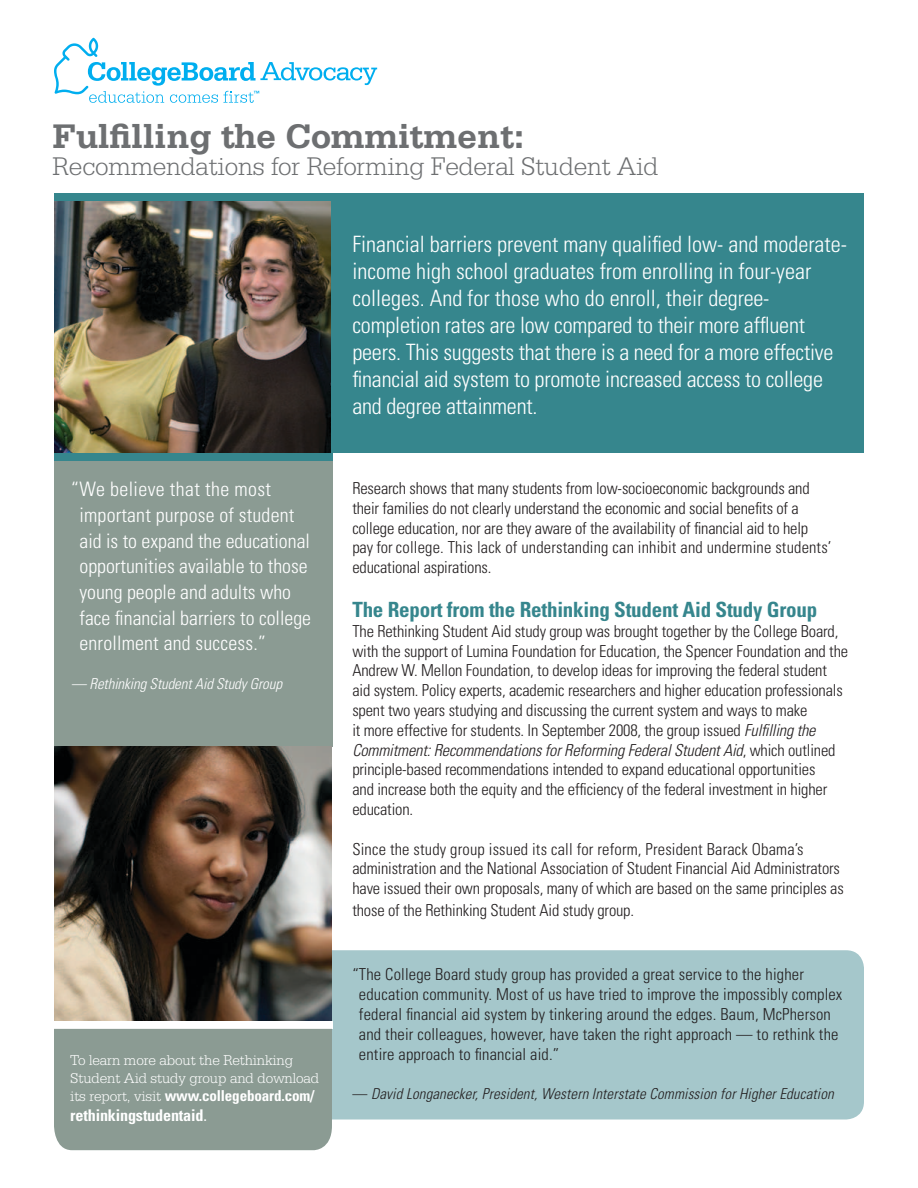
<style>
.page{position:relative;width:918px;height:1188px;background:#fff}
.page>*{position:absolute;margin:0;border:0;box-sizing:border-box;transform-origin:0 0}
.t1{font:700 36px "Serifa Std";letter-spacing:-.01em;color:#6d6f71}
.t2{font:300 27px "Serifa Std";letter-spacing:-.01em;color:#6d6f71}
.t3{font:300 condensed 22.5px/27px "Univers LT Std";letter-spacing:-.01em;color:#fff}
.t4{font:700 condensed 21px "Univers LT Std";letter-spacing:-.01em;color:#36868d}
.t5{font:300 condensed 19.95px/25.7px "Univers LT Std";color:#fff}
.t6{font:300 condensed 16.5px/19.8px "Univers LT Std";letter-spacing:-.01em;color:#231f20}
.t7{font:300 condensed 16.5px/19.8px "Univers LT Std";letter-spacing:.01em;color:#231f20}
.t8{font:700 condensed 16.2px "Univers LT Std";letter-spacing:-.01em;color:#fff}
.t9{font:italic 300 condensed 15px "Univers LT Std";letter-spacing:.01em;color:#231f20}
.t10{font:300 15px/18.1px "Serifa Std";letter-spacing:-.01em;color:#fff}
.t11{font:700 condensed 15px "Univers LT Std";letter-spacing:-.01em;color:#fff}
.t12{font:italic 300 condensed 15px "Univers LT Std";letter-spacing:-.005em;color:#fff}
.s1{font-family:"Serifa Std";font-weight:300;font-stretch:normal}
.s2{font-weight:400}
.s3{font-style:italic}
.s4{font-style:normal}
</style>
<div class="page">
<div style="left:143px;top:950px;width:721px;height:170px;background:#a5c7cb;border-radius:18px"></div>
<div style="left:54px;top:460px;width:278px;height:287px;background:#8b9b93"></div>
<svg style="left:54px;top:38px;width:323px;height:65px"></svg>
<img style="left:54px;top:200px;width:278px;height:253px">
<img style="left:54px;top:747px;width:278px;height:275px">
<div style="left:54px;top:1022px;width:278px;height:7px;background:#fff"></div>
<div style="left:54px;top:1029px;width:278px;height:121px;background:#8b9b93"></div>
<div style="left:332px;top:197px;width:532px;height:256px;background:#36868d"></div>
<div style="left:54px;top:193px;width:810px;height:7px;background:#36868d"></div>
<div style="left:54px;top:453px;width:278px;height:7px;background:#36868d"></div>
<h1 class="t1" style="left:53px;top:115px;width:473px">Fulfilling the Commitment:</h1>
<h2 class="t2" style="left:53px;top:151px;width:607px">Recommendations for Reforming Federal Student Aid</h2>
<p class="t5" style="left:79px;top:477px;width:233px;text-indent:-8px">“We believe that the most important purpose of student aid is to expand the educational opportunities available to those young people and adults who face financial barriers to college enrollment and success.”</p>
<p class="t12" style="left:71px;top:674px;width:212px">— Rethinking Student Aid Study Group</p>
<p class="t10" style="left:70px;top:1051px;width:250px">To learn more about the Rethinking<br>Student Aid study group and download</p>
<p class="t11" style="left:70px;top:1087px;width:246px"><span class="s1">its report, visit</span> www.collegeboard.com/</p>
<p class="t8" style="left:70px;top:1105px;width:138px">rethinkingstudentaid<span class="s2">.</span></p>
<p class="t3" style="left:352px;top:231px;width:496px">Financial barriers prevent many qualified low- and moderate&shy;income high school graduates from enrolling in four-year colleges. And for those who do enroll, their degree&shy;completion rates are low compared to their more affluent peers. This suggests that there is a need for a more effective financial aid system to promote increased access to college and degree attainment.</p>
<p class="t6" style="left:352px;top:478px;width:481px">Research shows that many students from low-socioeconomic backgrounds and their families do not clearly understand the economic and social benefits of a college education, nor are they aware of the availability of financial aid to help pay for college. This lack of understanding can inhibit and undermine students’ educational aspirations.</p>
<p class="t4" style="left:352px;top:597px;width:466px">The Report from the Rethinking Student Aid Study Group</p>
<p class="t6" style="left:352px;top:621px;width:497px">The Rethinking Student Aid study group was brought together by the College Board, with the support of Lumina Foundation for Education, the Spencer Foundation and the Andrew W. Mellon Foundation, to develop ideas for improving the federal student aid system. Policy experts, academic researchers and higher education professionals spent two years studying and discussing the current system and ways to make<br>it more effective for students. In September 2008, the group issued <span class="s3">Fulfilling the Commitment: Recommendations for Reforming Federal Student Aid</span>, which outlined principle-based recommendations intended to expand educational opportunities<br>and increase both the equity and the efficiency of the federal investment in higher education.</p>
<p class="t6" style="left:352px;top:839px;width:493px">Since the study group issued its call for reform, President Barack Obama’s administration and the National Association of Student Financial Aid Administrators have issued their own proposals, many of which are based on the same principles as</p>
<p class="t6" style="left:352px;top:900px;width:283px">those of the Rethinking Student Aid study group.</p>
<p class="t7" style="left:359px;top:965px;width:485px;text-indent:-7px">“The College Board study group has provided a great service to the higher education community. Most of us have tried to improve the impossibly complex federal financial aid system by tinkering around the edges. Baum, McPherson and their colleagues, however, have taken the right approach — to rethink the entire approach to financial aid.”</p>
<p class="t9" style="left:352px;top:1085px;width:483px"><span class="s4">—</span> David Longanecker, President, Western Interstate Commission for Higher Education</p>
</div>
